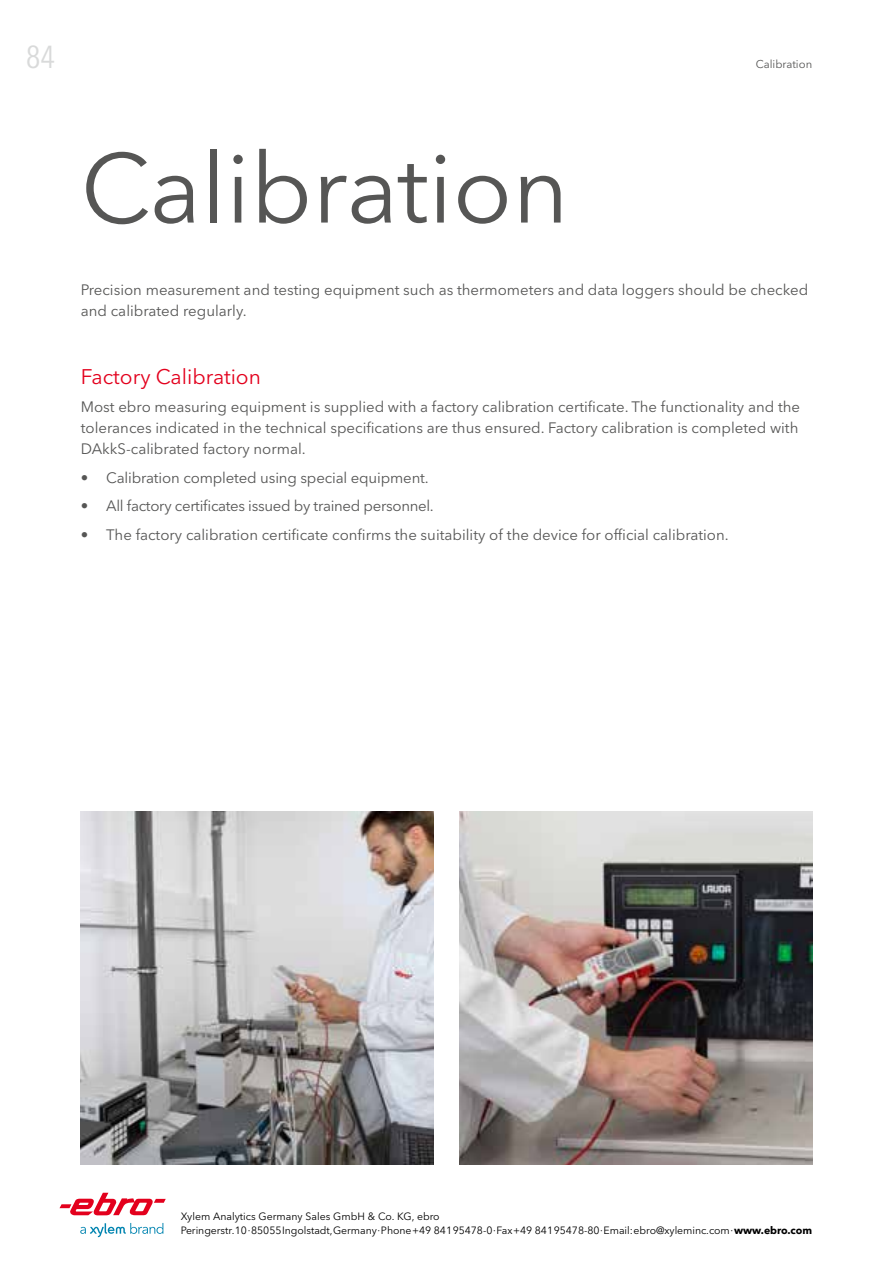
<style>
.page{position:relative;width:893px;height:1263px;background:#fff}
.page>*{position:absolute;margin:0;border:0;box-sizing:border-box;transform-origin:0 0}
.t1{font:97.5px "Avenir Next LT Pro";color:#565655}
.t2{font:condensed 31.5px "Avenir Next LT Pro";color:#d9dada}
.t3{font:21px "Avenir Next LT Pro";color:#e3001d}
.t4{font:15px/21px "Avenir Next LT Pro";color:#565655}
.t5{font:15px "Avenir Next LT Pro";letter-spacing:-.02em;color:#565655}
.t6{font:11.25px "Avenir Next LT Pro";color:#565655}
.t7{font:10.5px/13.5px "Avenir Next LT Pro";letter-spacing:-.005em;color:#000}
.s1{font-weight:700}
</style>
<div class="page">
<img style="left:81px;top:811px;width:353px;height:353px">
<img style="left:459px;top:811px;width:353px;height:353px">
<svg style="left:80px;top:1223px;width:83px;height:14px"></svg>
<svg style="left:60px;top:1193px;width:106px;height:22px"></svg>
<h2 class="t2" style="left:26px;top:38px;width:31px">84</h2>
<p class="t6" style="left:756px;top:57px;width:54px">Calibration</p>
<h1 class="t1" style="left:81px;top:130px;width:490px">Calibration</h1>
<p class="t4" style="left:81px;top:279px;width:729px">Precision measurement and testing equipment such as thermometers and data loggers should be checked and calibrated regularly.</p>
<h3 class="t3" style="left:81px;top:365px;width:182px">Factory Calibration</h3>
<p class="t4" style="left:81px;top:396px;width:721px;text-align:justify">Most ebro measuring equipment is supplied with a factory calibration certificate. The functionality and the tolerances indicated in the technical specifications are thus ensured. Factory calibration is completed with DAkkS-calibrated factory normal.</p>
<p class="t4" style="left:81px;top:467px;width:349px">• Calibration completed using special equipment.</p>
<p class="t5" style="left:81px;top:497px;width:355px">• All factory certificates issued by trained personnel.</p>
<p class="t4" style="left:81px;top:524px;width:649px">• The factory calibration certificate confirms the suitability of the device for official calibration.</p>
<p class="t7" style="left:181px;top:1210px;width:633px">Xylem Analytics Germany Sales GmbH &amp; Co. KG, ebro<br>Peringerstr. 10 ∙ 85055 Ingolstadt, Germany ∙ Phone +49 841 95478-0 ∙ Fax +49 841 95478-80 ∙ Email: ebro@xyleminc.com ∙ <span class="s1">www.ebro.com</span></p>
</div>
